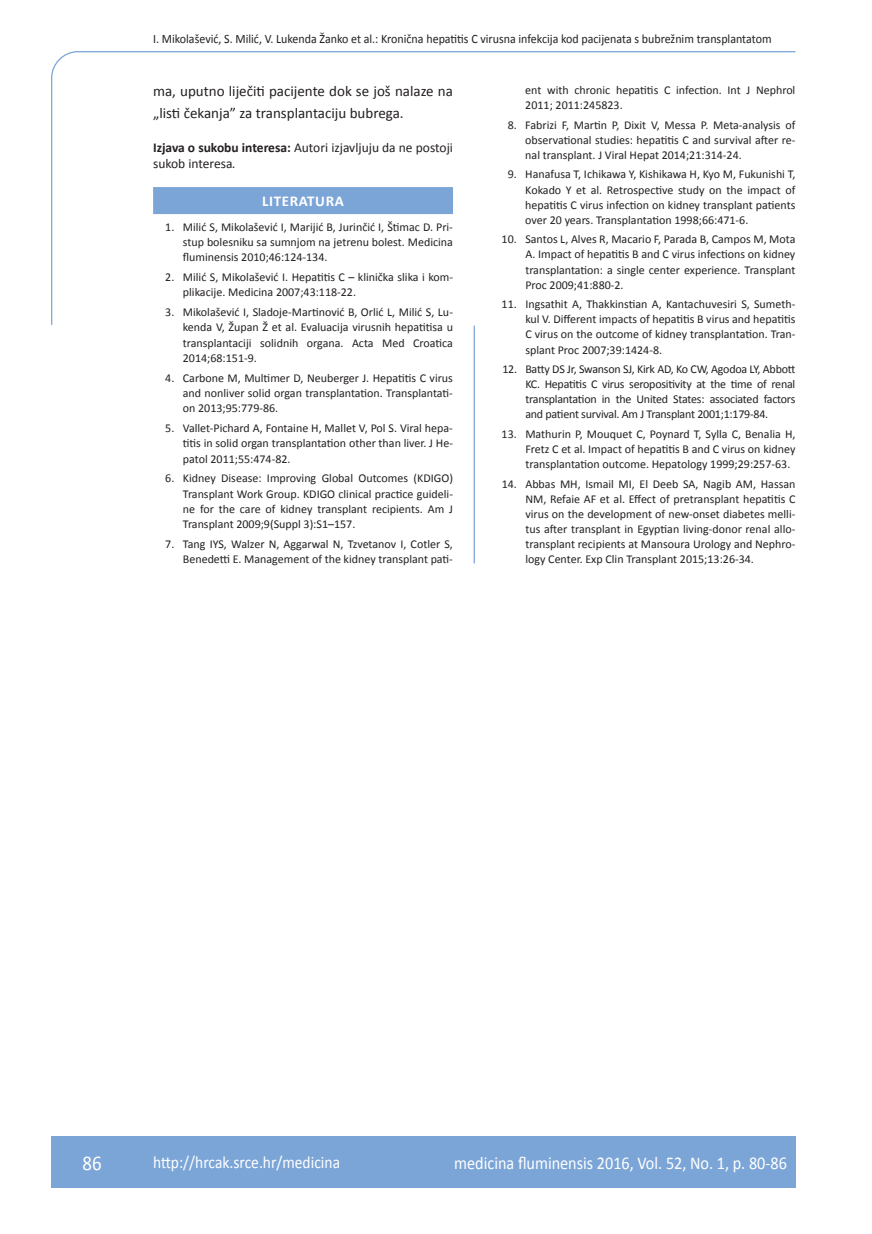
<style>
.page{position:relative;width:872px;height:1234px;background:#fff}
.page>*{position:absolute;margin:0;border:0;box-sizing:border-box;transform-origin:0 0}
.t1{font:21px "Calibri";color:#fff;scale:.9 1}
.t2{font:18px "Calibri";color:#fff;scale:.9 1}
.t3{font:17.25px "Calibri";color:#fff;scale:.9 1}
.t4{font:15px/21.3px "Calibri";color:#231f20}
.t5{font:700 15px "Calibri";letter-spacing:.04em;color:#fff}
.t6{font:13.5px/16.8px "Calibri";color:#231f20}
.t7{font:12.75px "Calibri";color:#231f20;scale:.94 1}
.t8{font:12px/15.1px "Calibri";color:#231f20;text-align:justify}
.s1{font-weight:700}
.s2{font-style:italic}
</style>
<div class="page">
<svg style="left:51px;top:51px;width:745px;height:274px"></svg>
<hr style="left:473px;top:325px;width:2px;height:238px;background:#7ca5d7">
<div style="left:51px;top:1135px;width:744px;height:51px;background:#7ca5d7"></div>
<div style="left:153px;top:187px;width:300px;height:27px;background:#7ca5d7"></div>
<p class="t7" style="left:153px;top:30px;width:659px">I. Mikolašević, S. Milić, V. Lukenda Žanko et al.: Kronična hepatitis C virusna infekcija kod pacijenata s bubrežnim transplantatom</p>
<p class="t4" style="left:153px;top:80px;width:301px">ma, uputno liječiti pacijente dok se još nalaze na „listi čekanja” za transplantaciju bubrega.</p>
<p class="t6" style="left:153px;top:138px;width:301px"><span class="s1">Izjava o sukobu interesa:</span> Autori izjavljuju da ne postoji sukob interesa<span class="s2">.</span></p>
<p class="t5" style="left:262px;top:191px;width:83px">LITERATURA</p>
<p class="t8" style="left:183px;top:218px;width:271px;text-indent:-18px">1. Milić S, Mikolašević I, Marijić B, Jurinčić I, Štimac D. Pri&shy;stup bolesniku sa sumnjom na jetrenu bolest. Medicina fluminensis 2010;46:124-134.</p>
<p class="t8" style="left:183px;top:269px;width:271px;text-indent:-18px">2. Milić S, Mikolašević I. Hepatitis C – klinička slika i kom&shy;plikacije. Medicina 2007;43:118-22.</p>
<p class="t8" style="left:183px;top:304px;width:272px;text-indent:-18px">3. Mikolašević I, Sladoje-Martinović B, Orlić L, Milić S, Lu&shy;kenda V, Župan Ž et al. Evaluacija virusnih hepatitisa u transplantaciji solidnih organa. Acta Med Croatica 2014;68:151-9.</p>
<p class="t8" style="left:183px;top:369px;width:271px;text-indent:-18px">4. Carbone M, Multimer D, Neuberger J. Hepatitis C virus and nonliver solid organ transplantation. Transplantati&shy;on 2013;95:779-86.</p>
<p class="t8" style="left:183px;top:420px;width:271px;text-indent:-18px">5. Vallet-Pichard A, Fontaine H, Mallet V, Pol S. Viral hepa&shy;titis in solid organ transplantation other than liver. J He&shy;patol 2011;55:474-82.</p>
<p class="t8" style="left:183px;top:470px;width:272px;text-indent:-18px">6. Kidney Disease: Improving Global Outcomes (KDIGO)<br>Transplant Work Group. KDIGO clinical practice guideli&shy;ne for the care of kidney transplant recipients. Am J Transplant 2009;9(Suppl 3):S1–157.</p>
<p class="t8" style="left:165px;top:535px;width:289px;text-align:right">7. Tang IYS, Walzer N, Aggarwal N, Tzvetanov I, Cotler S,<br>Benedetti E. Management of the kidney transplant pati-</p>
<p class="t8" style="left:525px;top:82px;width:271px">ent with chronic hepatitis C infection. Int J Nephrol<br>2011; 2011:245823.</p>
<p class="t8" style="left:525px;top:116px;width:271px;text-indent:-18px">8. Fabrizi F, Martin P, Dixit V, Messa P. Meta-analysis of observational studies: hepatitis C and survival after re&shy;nal transplant. J Viral Hepat 2014;21:314-24.</p>
<p class="t8" style="left:525px;top:166px;width:272px;text-indent:-18px">9. Hanafusa T, Ichikawa Y, Kishikawa H, Kyo M, Fukunishi T, Kokado Y et al. Retrospective study on the impact of hepatitis C virus infection on kidney transplant patients over 20 years. Transplantation 1998;66:471-6.</p>
<p class="t8" style="left:525px;top:231px;width:272px;text-indent:-24px">10. Santos L, Alves R, Macario F, Parada B, Campos M, Mota A. Impact of hepatitis B and C virus infections on kidney transplantation: a single center experience. Transplant Proc 2009;41:880-2.</p>
<p class="t8" style="left:525px;top:296px;width:271px;text-indent:-24px">11. Ingsathit A, Thakkinstian A, Kantachuvesiri S, Sumeth&shy;kul V. Different impacts of hepatitis B virus and hepatitis C virus on the outcome of kidney transplantation. Tran&shy;splant Proc 2007;39:1424-8.</p>
<p class="t8" style="left:525px;top:361px;width:271px;text-indent:-23px">12. Batty DS Jr, Swanson SJ, Kirk AD, Ko CW, Agodoa LY, Abbott KC. Hepatitis C virus seropositivity at the time of renal transplantation in the United States: associated factors and patient survival. Am J Transplant 2001;1:179-84.</p>
<p class="t8" style="left:525px;top:425px;width:272px;text-indent:-24px">13. Mathurin P, Mouquet C, Poynard T, Sylla C, Benalia H, Fretz C et al. Impact of hepatitis B and C virus on kidney transplantation outcome. Hepatology 1999;29:257-63.</p>
<p class="t8" style="left:525px;top:475px;width:271px;text-indent:-24px">14. Abbas MH, Ismail MI, El Deeb SA, Nagib AM, Hassan NM, Refaie AF et al. Effect of pretransplant hepatitis C virus on the development of new-onset diabetes melli&shy;tus after transplant in Egyptian living-donor renal allo&shy;transplant recipients at Mansoura Urology and Nephro&shy;logy Center. Exp Clin Transplant 2015;13:26-34.</p>
<h1 class="t1" style="left:82px;top:1149px;width:23px">86</h1>
<h3 class="t3" style="left:153px;top:1150px;width:209px">http://hrcak.srce.hr/medicina</h3>
<h2 class="t2" style="left:454px;top:1151px;width:371px">medicina fluminensis 2016, Vol. 52, No. 1, p. 80-86</h2>
</div>
